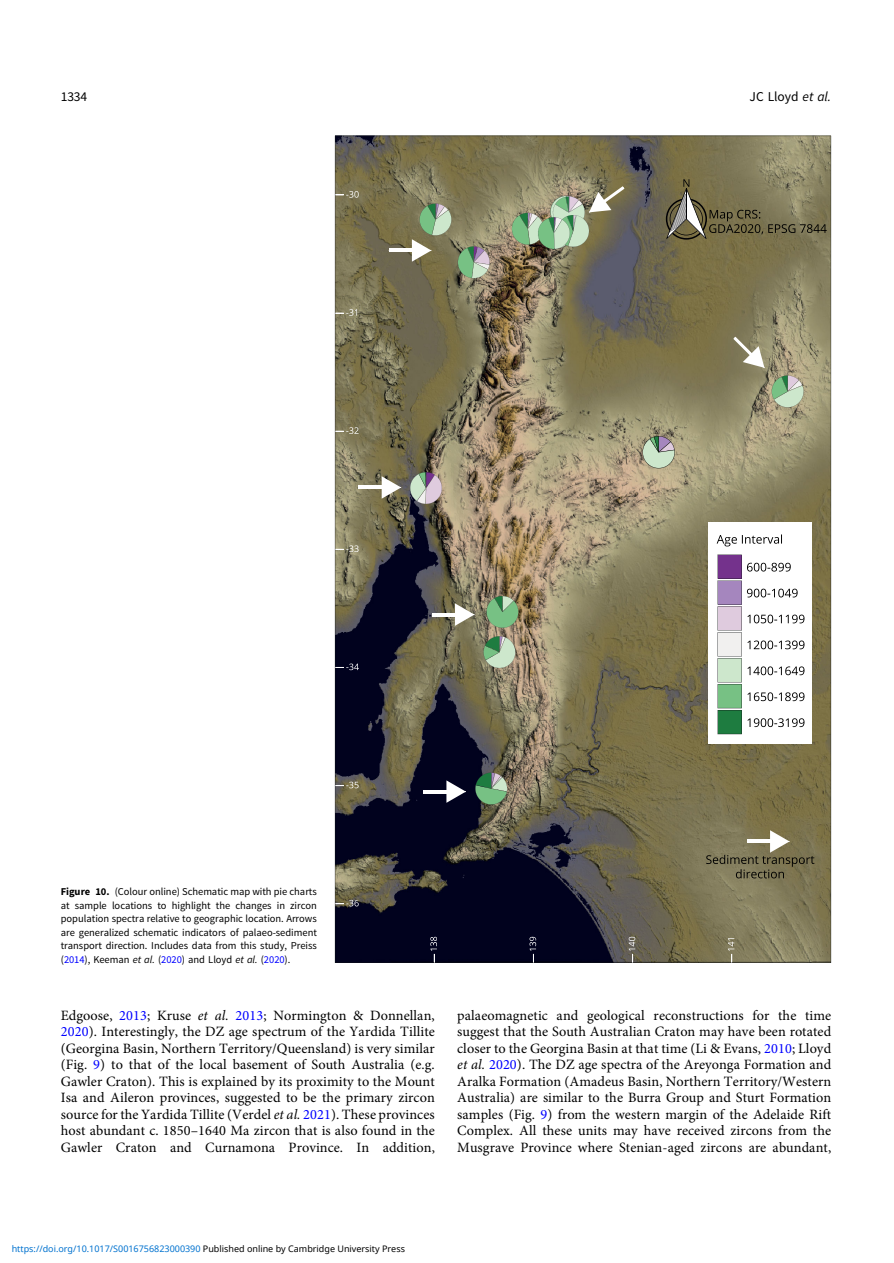
<style>
.page{position:relative;width:894px;height:1263px;background:#fff}
.page>*{position:absolute;margin:0;border:0;box-sizing:border-box;transform-origin:0 0}
.t1{font:14.25px/16.5px "Adv OT1 ef 757 c 0";letter-spacing:.01em;color:#000;text-align:justify}
.t2{font:13.5px "Adv OT0 e 40 dc 65";color:#000}
.t3{font:10.5px/13.5px "Adv OT0 e 40 dc 65";color:#000;text-align:justify}
.t4{font:9px "Noto Sans";color:#0172cf}
.s1{font-family:"Adv O Tcabc 3928.I"}
.s2{font-family:"Adv O Ta 42 dc 7 d 3.B"}
.s3{color:#00f}
.s4{font-family:"Adv OT7 d 6 df 7 ab.I"}
.s5{font-style:inherit}
.s6{color:#000}
</style>
<div class="page">
<svg style="left:335px;top:136px;width:495px;height:827px;background:#77705b"></svg>
<hr style="left:388px;top:249px;width:27px;height:3px;background:#fff">
<svg style="left:411px;top:204px;width:40px;height:58px;background:#919b7c"></svg>
<hr style="left:358px;top:486px;width:27px;height:3px;background:#fff">
<svg style="left:381px;top:476px;width:20px;height:23px"></svg>
<hr style="left:431px;top:613px;width:27px;height:3px;background:#fff">
<svg style="left:455px;top:603px;width:19px;height:23px"></svg>
<hr style="left:423px;top:790px;width:26px;height:3px;background:#fff">
<svg style="left:446px;top:780px;width:19px;height:23px"></svg>
<svg style="left:733px;top:337px;width:31px;height:31px"></svg>
<img style="left:511px;top:186px;width:113px;height:63px">
<svg style="left:705px;top:830px;width:109px;height:48px;background:#7e785a"></svg>
<svg style="left:642px;top:436px;width:32px;height:32px"></svg>
<svg style="left:665px;top:179px;width:161px;height:61px;background:#797254"></svg>
<p class="t2" style="left:61px;top:92px;width:28px">1334</p>
<p class="t2" style="left:749px;top:92px;width:83px">JC Lloyd <span class="s1">et al.</span></p>
<p class="t3" style="left:61px;top:886px;width:257px"><span class="s2">Figure 10.</span> (Colour online) Schematic map with pie charts at sample locations to highlight the changes in zircon population spectra relative to geographic location. Arrows are generalized schematic indicators of palaeo-sediment transport direction. Includes data from this study, Preiss (<span class="s3">2014</span>), Keeman <span class="s1">et al.</span> (<span class="s3">2020</span>) and Lloyd <span class="s1">et al.</span> (<span class="s3">2020</span>).</p>
<p class="t1" style="left:61px;top:1008px;width:375px">Edgoose, <span class="s3">2013</span>; Kruse <span class="s4">et al.</span> <span class="s3">2013</span>; Normington &amp; Donnellan, <span class="s3">2020</span>). Interestingly, the DZ age spectrum of the Yardida Tillite (Georgina Basin, Northern Territory/Queensland) is very similar (Fig. <span class="s3">9</span>) to that of the local basement of South Australia (e.g.<br>Gawler Craton). This is explained by its proximity to the Mount Isa and Aileron provinces, suggested to be the primary zircon source for the Yardida Tillite (Verdel <span class="s4">et al.</span> <span class="s3">2021</span>). These provinces host abundant c. 1850<span class="s5">–</span>1640 Ma zircon that is also found in the Gawler Craton and Curnamona Province. In addition,</p>
<p class="t1" style="left:457px;top:1008px;width:375px">palaeomagnetic and geological reconstructions for the time suggest that the South Australian Craton may have been rotated closer to the Georgina Basin at that time (Li &amp; Evans, <span class="s3">2010</span>; Lloyd <span class="s4">et al.</span> <span class="s3">2020</span>). The DZ age spectra of the Areyonga Formation and Aralka Formation (Amadeus Basin, Northern Territory/Western Australia) are similar to the Burra Group and Sturt Formation samples (Fig. <span class="s3">9</span>) from the western margin of the Adelaide Rift Complex. All these units may have received zircons from the Musgrave Province where Stenian-aged zircons are abundant,</p>
<p class="t4" style="left:12px;top:1243px;width:394px">https://doi.org/10.1017/S0016756823000390 <span class="s6">Published online by Cambridge University Press</span></p>
</div>
